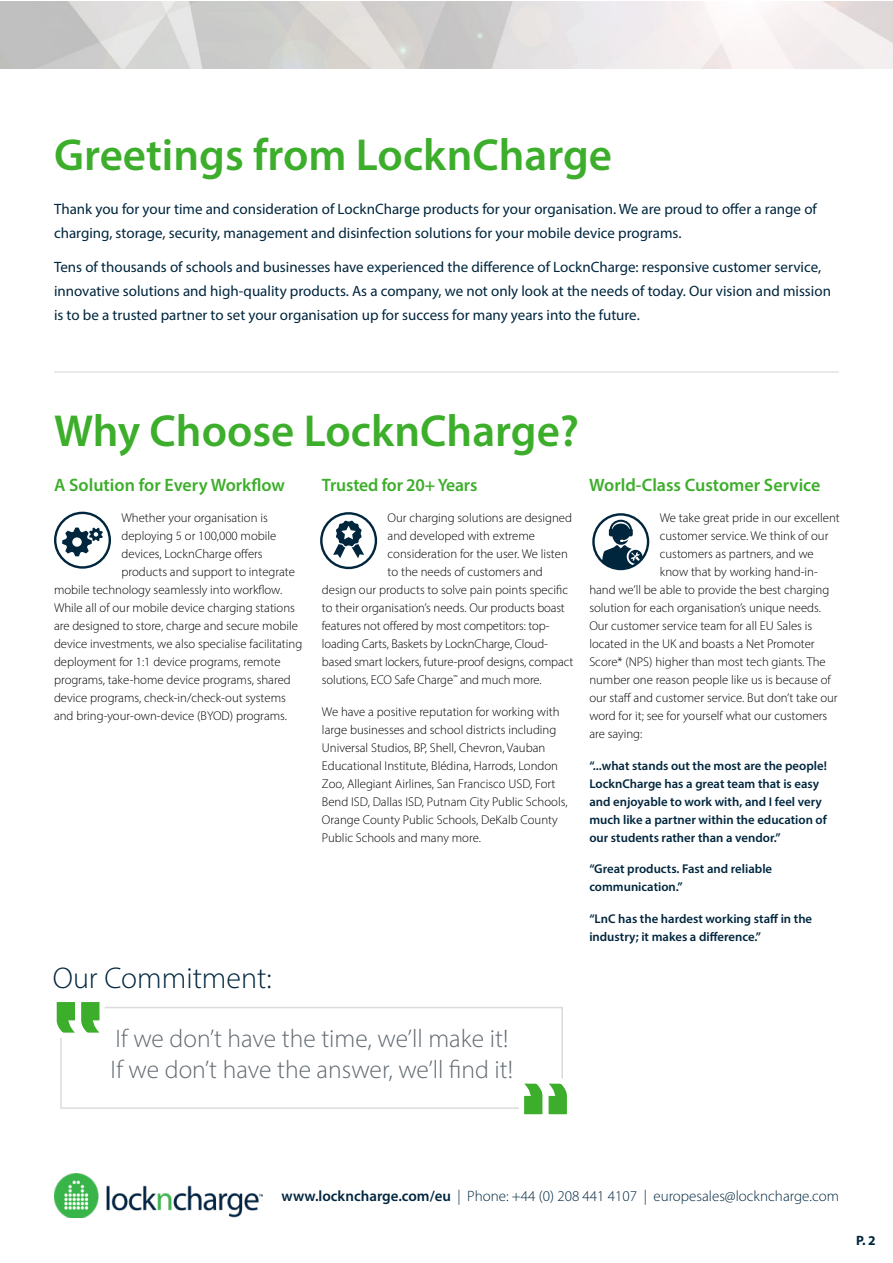
<style>
.page{position:relative;width:893px;height:1263px;background:#fff}
.page>*{position:absolute;margin:0;border:0;box-sizing:border-box;transform-origin:0 0}
.t1{font:600 45px "Myriad Pro";color:#3dae2b}
.t2{font:300 30px "Myriad Pro";color:#00263e}
.t3{font:300 25.5px/31.5px "Myriad Pro";color:#616a71}
.t4{font:600 18px "Myriad Pro";color:#3dae2b}
.t5{font:15px/24px "Myriad Pro";color:#00263e}
.t6{font:300 15px "Myriad Pro";color:#00263e}
.t7{font:700 13.5px "Myriad Pro";color:#00263d}
.t8{font:300 12.75px/18px "Myriad Pro";color:#000}
.t9{font:600 12.75px/18px "Myriad Pro";color:#00263e}
.s1{font-weight:600}
</style>
<div class="page">
<img style="left:54px;top:1174px;width:208px;height:43px">
<img style="left:0;top:1px;width:893px;height:68px">
<div style="left:60px;top:1007px;width:503px;height:102px;border:2px solid #dadbdc"></div>
<svg style="left:56px;top:1002px;width:63px;height:41px"></svg>
<svg style="left:505px;top:1073px;width:62px;height:42px"></svg>
<hr style="left:54px;top:371px;width:785px;height:2px;background:#e3e2e1">
<svg style="left:592px;top:513px;width:57px;height:57px"></svg>
<svg style="left:54px;top:512px;width:57px;height:57px"></svg>
<svg style="left:320px;top:512px;width:57px;height:57px"></svg>
<h1 class="t1" style="left:54px;top:126px;width:559px">Greetings from LocknCharge</h1>
<p class="t5" style="left:54px;top:197px;width:764px">Thank you for your time and consideration of LocknCharge products for your organisation. We are proud to offer a range of charging, storage, security, management and disinfection solutions for your mobile device programs.</p>
<p class="t5" style="left:54px;top:255px;width:778px">Tens of thousands of schools and businesses have experienced the difference of LocknCharge: responsive customer service, innovative solutions and high-quality products. As a company, we not only look at the needs of today. Our vision and mission is to be a trusted partner to set your organisation up for success for many years into the future.</p>
<h1 class="t1" style="left:54px;top:402px;width:527px">Why Choose LocknCharge?</h1>
<h3 class="t4" style="left:54px;top:473px;width:232px">A Solution for Every Workflow</h3>
<p class="t8" style="left:122px;top:509px;width:148px">Whether your organisation is</p>
<p class="t8" style="left:122px;top:527px;width:156px">deploying 5 or 100,000 mobile</p>
<p class="t8" style="left:122px;top:545px;width:143px">devices, LocknCharge offers</p>
<p class="t8" style="left:122px;top:563px;width:175px">products and support to integrate</p>
<p class="t8" style="left:54px;top:581px;width:230px">mobile technology seamlessly into workflow.</p>
<p class="t8" style="left:54px;top:599px;width:242px">While all of our mobile device charging stations</p>
<p class="t8" style="left:54px;top:617px;width:246px">are designed to store, charge and secure mobile</p>
<p class="t8" style="left:54px;top:635px;width:250px">device investments, we also specialise facilitating</p>
<p class="t8" style="left:54px;top:653px;width:228px">deployment for 1:1 device programs, remote</p>
<p class="t8" style="left:54px;top:671px;width:238px">programs, take-home device programs, shared</p>
<p class="t8" style="left:54px;top:689px;width:233px">device programs, check-in/check-out systems</p>
<p class="t8" style="left:54px;top:707px;width:235px">and bring-your-own-device (BYOD) programs.</p>
<h3 class="t4" style="left:322px;top:473px;width:157px">Trusted for 20+ Years</h3>
<p class="t8" style="left:388px;top:509px;width:186px">Our charging solutions are designed</p>
<p class="t8" style="left:388px;top:527px;width:149px">and developed with extreme</p>
<p class="t8" style="left:388px;top:545px;width:182px">consideration for the user. We listen</p>
<p class="t8" style="left:388px;top:563px;width:157px">to the needs of customers and</p>
<p class="t8" style="left:322px;top:581px;width:248px">design our products to solve pain points specific</p>
<p class="t8" style="left:322px;top:599px;width:244px">to their organisation’s needs. Our products boast</p>
<p class="t8" style="left:322px;top:617px;width:229px">features not offered by most competitors: top-</p>
<p class="t8" style="left:322px;top:635px;width:228px">loading Carts, Baskets by LocknCharge, Cloud-</p>
<p class="t8" style="left:322px;top:653px;width:253px">based smart lockers, future-proof designs, compact</p>
<p class="t8" style="left:322px;top:671px;width:221px">solutions, ECO Safe Charge<sup>™</sup> and much more.</p>
<p class="t8" style="left:322px;top:702px;width:247px">We have a positive reputation for working with large businesses and school districts including Universal Studios, BP, Shell, Chevron, Vauban Educational Institute, Blédina, Harrods, London Zoo, Allegiant Airlines, San Francisco USD, Fort Bend ISD, Dallas ISD, Putnam City Public Schools, Orange County Public Schools, DeKalb County Public Schools and many more.</p>
<h2 class="t2" style="left:53px;top:960px;width:220px">Our Commitment:</h2>
<h3 class="t4" style="left:589px;top:473px;width:233px">World-Class Customer Service</h3>
<p class="t8" style="left:660px;top:509px;width:182px">We take great pride in our excellent</p>
<p class="t8" style="left:660px;top:527px;width:170px">customer service. We think of our</p>
<p class="t8" style="left:660px;top:545px;width:156px">customers as partners, and we</p>
<p class="t8" style="left:660px;top:563px;width:160px">know that by working hand-in-</p>
<p class="t8" style="left:589px;top:581px;width:241px">hand we’ll be able to provide the best charging</p>
<p class="t8" style="left:589px;top:599px;width:233px">solution for each organisation’s unique needs.</p>
<p class="t8" style="left:589px;top:617px;width:224px">Our customer service team for all EU Sales is</p>
<p class="t8" style="left:589px;top:635px;width:227px">located in the UK and boasts a Net Promoter</p>
<p class="t8" style="left:589px;top:653px;width:238px">Score* (NPS) higher than most tech giants. The</p>
<p class="t8" style="left:589px;top:671px;width:243px">number one reason people like us is because of</p>
<p class="t8" style="left:589px;top:689px;width:250px">our staff and customer service. But don’t take our</p>
<p class="t8" style="left:589px;top:707px;width:240px">word for it; see for yourself what our customers</p>
<p class="t8" style="left:589px;top:725px;width:55px">are saying:</p>
<p class="t9" style="left:589px;top:756px;width:239px">“...what stands out the most are the people!<br>LocknCharge has a great team that is easy and enjoyable to work with, and I feel very much like a partner within the education of our students rather than a vendor.”</p>
<p class="t9" style="left:589px;top:859px;width:184px">“Great products. Fast and reliable communication.”</p>
<p class="t9" style="left:589px;top:909px;width:224px">“LnC has the hardest working staff in the industry; it makes a difference.”</p>
<h3 class="t3" style="left:111px;top:1022px;width:404px">If we don’t have the time, we’ll make it!<br>If we don’t have the answer, we’ll find it!</h3>
<p class="t6" style="left:282px;top:1187px;width:559px"><span class="s1">www.lockncharge.com/eu</span> | Phone: +44 (0) 208 441 4107 | europesales@lockncharge.com</p>
<p class="t7" style="left:856px;top:1232px;width:21px">P. 2</p>
</div>
